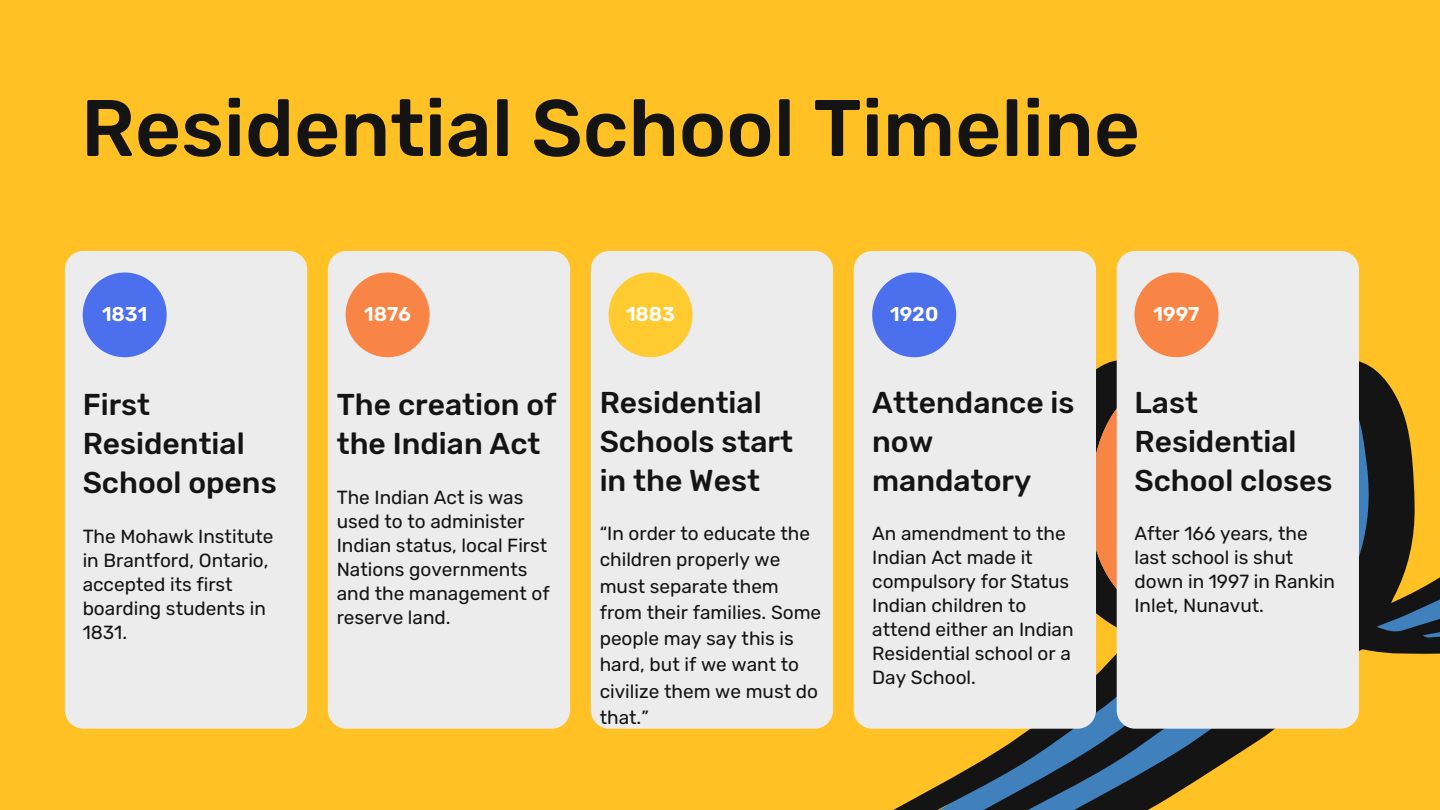
<style>
.page{position:relative;width:1440px;height:810px;background:#ffc124}
.page>*{position:absolute;margin:0;border:0;box-sizing:border-box;transform-origin:0 0}
.t1{font:500 80px "Rubik";color:#141414}
.t2{font:500 30px/39px "Rubik";color:#141414}
.t3{font:600 20px "Rubik";color:#fff}
.t4{font:19px/24px "Rubik";color:#141414}
</style>
<div class="page">
<div style="left:65px;top:251px;width:242px;height:478px;background:#edeced;border-radius:18px"></div>
<div style="left:83px;top:272px;width:84px;height:85px;background:#4b6fed;border-radius:50%"></div>
<div style="left:591px;top:251px;width:242px;height:478px;background:#edeced;border-radius:18px"></div>
<svg style="left:867px;top:357px;width:573px;height:453px"></svg>
<svg style="left:1096px;top:383px;width:21px;height:235px;background:#a35c34"></svg>
<div style="left:854px;top:251px;width:242px;height:478px;background:#edeced;border-radius:18px"></div>
<div style="left:872px;top:272px;width:84px;height:85px;background:#4b6fed;border-radius:50%"></div>
<div style="left:328px;top:251px;width:242px;height:478px;background:#edeced;border-radius:18px"></div>
<div style="left:346px;top:272px;width:84px;height:85px;background:#f88545;border-radius:50%"></div>
<div style="left:1117px;top:251px;width:242px;height:478px;background:#edeced;border-radius:18px"></div>
<div style="left:1134px;top:272px;width:84px;height:85px;background:#f88545;border-radius:50%"></div>
<div style="left:609px;top:272px;width:84px;height:85px;background:#ffcb30;border-radius:50%"></div>
<h1 class="t1" style="left:81px;top:81px;width:1061px">Residential School Timeline</h1>
<p class="t3" style="left:102px;top:303px;width:47px">1831</p>
<p class="t3" style="left:364px;top:303px;width:48px">1876</p>
<p class="t3" style="left:626px;top:303px;width:51px">1883</p>
<p class="t3" style="left:890px;top:303px;width:50px">1920</p>
<p class="t3" style="left:1154px;top:303px;width:47px">1997</p>
<h2 class="t2" style="left:83px;top:385px;width:196px">First<br>Residential<br>School opens</h2>
<p class="t4" style="left:83px;top:524px;width:192px">The Mohawk Institute in Brantford, Ontario, accepted its first boarding students in<br>1831.</p>
<h2 class="t2" style="left:337px;top:385px;width:221px">The creation of the Indian Act</h2>
<p class="t4" style="left:337px;top:485px;width:214px">The Indian Act is was used to to administer<br>Indian status, local First<br>Nations governments and the management of reserve land.</p>
<h2 class="t2" style="left:600px;top:383px;width:195px">Residential<br>Schools start in the West</h2>
<p class="t4" style="left:600px;top:521px;width:223px;line-height:26.2px">“In order to educate the children properly we must separate them from their families. Some people may say this is hard, but if we want to civilize them we must do that.”</p>
<h2 class="t2" style="left:872px;top:383px;width:204px">Attendance is now mandatory</h2>
<p class="t4" style="left:872px;top:522px;width:203px">An amendment to the<br>Indian Act made it compulsory for Status<br>Indian children to attend either an Indian<br>Residential school or a<br>Day School.</p>
<h2 class="t2" style="left:1134px;top:383px;width:199px">Last<br>Residential<br>School closes</h2>
<p class="t4" style="left:1134px;top:522px;width:202px">After 166 years, the last school is shut down in 1997 in Rankin<br>Inlet, Nunavut.</p>
</div>
